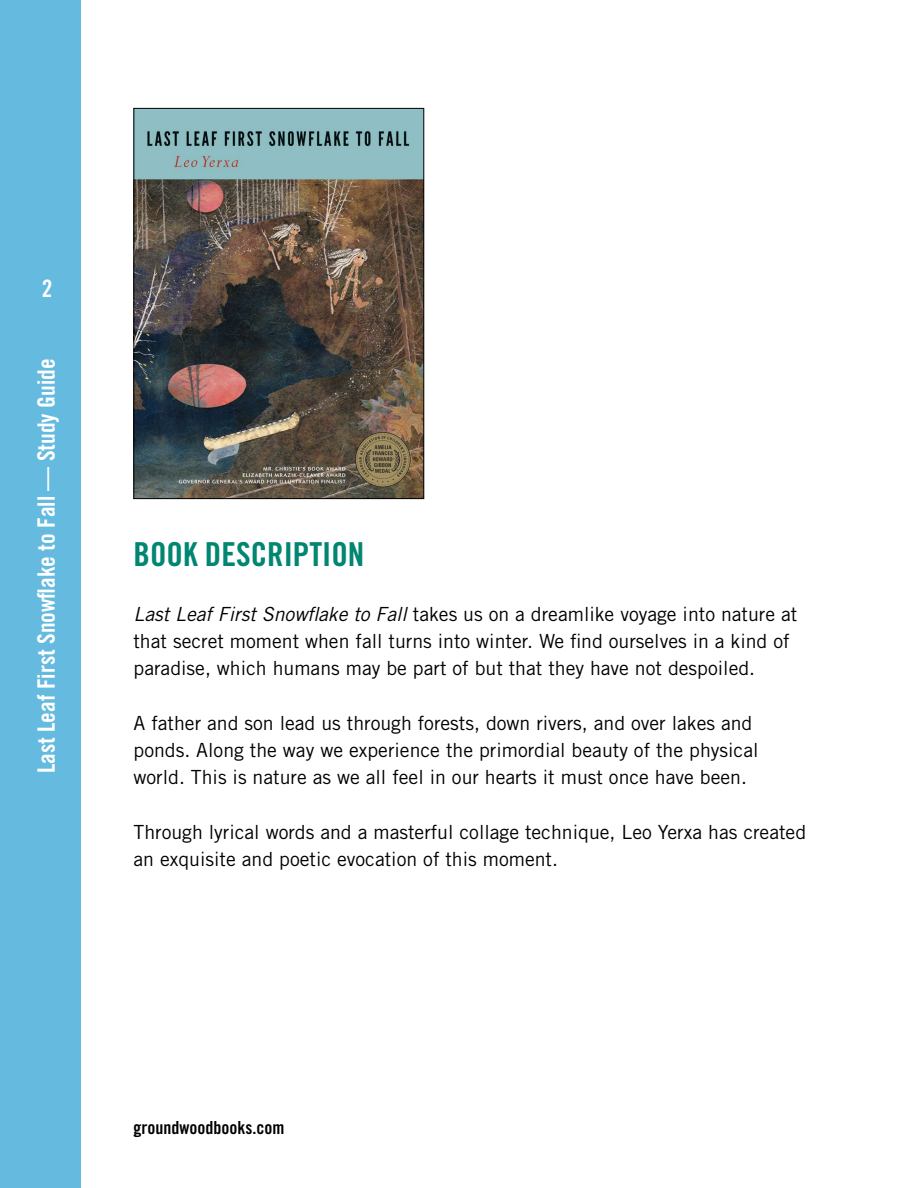
<style>
.page{position:relative;width:918px;height:1188px;background:#fff}
.page>*{position:absolute;margin:0;border:0;box-sizing:border-box;transform-origin:0 0}
.A-head{font:33px "Trade Gothic Bold Cond Twenty";color:#008671}
.t1{font:24px "Trade Gothic Bold Cond Twenty";color:#fff}
.Para{font:19.5px/27px "Trade Gothic";color:#000}
.Para_no_space{font:19.5px/27px "Trade Gothic";color:#000}
.t2{font:18px "Trade Gothic Bold Cond Twenty";color:#000}
.s1{font-style:italic}
</style>
<div class="page">
<div style="left:0;top:0;width:81px;height:1188px;background:#65bbdf"></div>
<img style="left:135px;top:110px;width:287px;height:387px">
<div style="left:133px;top:108px;width:291px;height:391px;border:1px solid #000"></div>
<p class="t1" style="left:42px;top:274px;width:12px">2</p>
<p class="t1" style="left:32px;top:773px;width:416px;rotate:-90deg">Last Leaf First Snowflake to Fall — Study Guide</p>
<p class="A-head" style="left:134px;top:534px;width:232px">BOOK DESCRIPTION</p>
<p class="Para_no_space" style="left:134px;top:601px;width:665px"><span class="s1">Last Leaf First Snowflake to Fall</span> takes us on a dreamlike voyage into nature at that secret moment when fall turns into winter. We find ourselves in a kind of paradise, which humans may be part of but that they have not despoiled.</p>
<p class="Para" style="left:134px;top:710px;width:627px">A father and son lead us through forests, down rivers, and over lakes and ponds. Along the way we experience the primordial beauty of the physical world. This is nature as we all feel in our hearts it must once have been.</p>
<p class="Para" style="left:134px;top:819px;width:674px">Through lyrical words and a masterful collage technique, Leo Yerxa has created an exquisite and poetic evocation of this moment.</p>
<p class="t2" style="left:133px;top:1117px;width:152px">groundwoodbooks.com</p>
</div>
